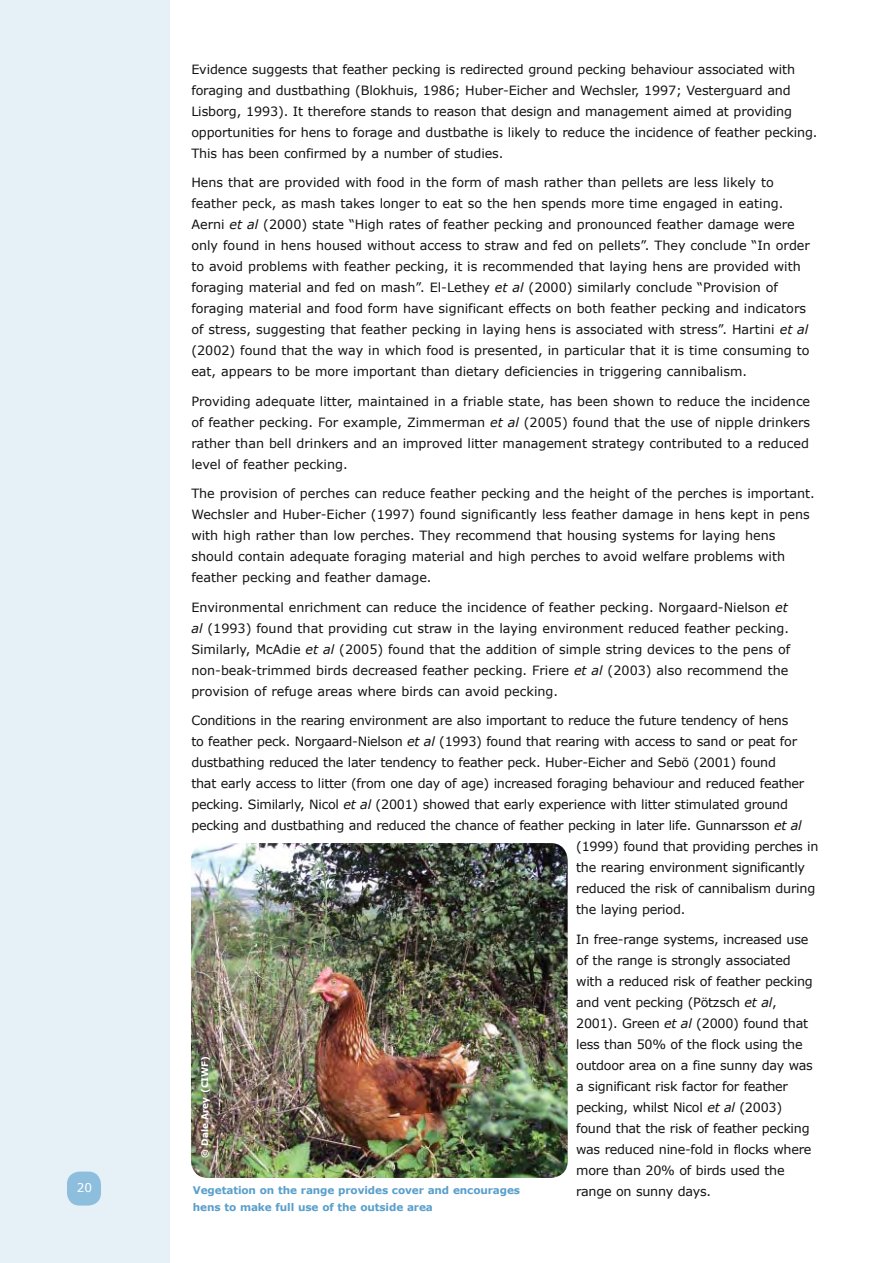
<style>
.page{position:relative;width:893px;height:1263px;background:#fff}
.page>*{position:absolute;margin:0;border:0;box-sizing:border-box;transform-origin:0 0}
.t1{font:12.75px/21px "Verdana";color:#121212}
.t2{font:12.75px/21px "Verdana";letter-spacing:-.02em;color:#121212}
.t3{font:12px "Verdana";color:#fff}
.t4{font:700 10.5px "Verdana";letter-spacing:-.01em;color:#599fcb}
.t5{font:700 9px "Verdana";color:#fff}
.s1{font-style:italic}
</style>
<div class="page">
<div style="left:0;top:0;width:169px;height:1263px;background:#e6f1f7"></div>
<div style="left:67px;top:1171px;width:34px;height:34px;background:#8ebedd;border-radius:13px"></div>
<img style="left:191px;top:843px;width:377px;height:335px;border-radius:17px">
<p class="t3" style="left:77px;top:1180px;width:17px">20</p>
<p class="t1" style="left:191px;top:58px;width:628px">Evidence suggests that feather pecking is redirected ground pecking behaviour associated with foraging and dustbathing (Blokhuis, 1986; Huber-Eicher and Wechsler, 1997; Vesterguard and Lisborg, 1993). It therefore stands to reason that design and management aimed at providing opportunities for hens to forage and dustbathe is likely to reduce the incidence of feather pecking.<br>This has been confirmed by a number of studies.</p>
<p class="t1" style="left:191px;top:171px;width:620px">Hens that are provided with food in the form of mash rather than pellets are less likely to feather peck, as mash takes longer to eat so the hen spends more time engaged in eating.<br>Aerni <span class="s1">et al</span> (2000) state “High rates of feather pecking and pronounced feather damage were only found in hens housed without access to straw and fed on pellets”. They conclude “In order to avoid problems with feather pecking, it is recommended that laying hens are provided with foraging material and fed on mash”. El-Lethey <span class="s1">et al</span> (2000) similarly conclude “Provision of foraging material and food form have significant effects on both feather pecking and indicators of stress, suggesting that feather pecking in laying hens is associated with stress”. Hartini <span class="s1">et al </span>(2002) found that the way in which food is presented, in particular that it is time consuming to eat, appears to be more important than dietary deficiencies in triggering cannibalism.</p>
<p class="t1" style="left:191px;top:390px;width:620px;text-align:justify">Providing adequate litter, maintained in a friable state, has been shown to reduce the incidence of feather pecking. For example, Zimmerman <span class="s1">et al</span> (2005) found that the use of nipple drinkers rather than bell drinkers and an improved litter management strategy contributed to a reduced level of feather pecking.</p>
<p class="t1" style="left:191px;top:482px;width:625px">The provision of perches can reduce feather pecking and the height of the perches is important.<br>Wechsler and Huber-Eicher (1997) found significantly less feather damage in hens kept in pens with high rather than low perches. They recommend that housing systems for laying hens should contain adequate foraging material and high perches to avoid welfare problems with feather pecking and feather damage.</p>
<p class="t1" style="left:191px;top:596px;width:600px">Environmental enrichment can reduce the incidence of feather pecking. Norgaard-Nielson <span class="s1">et al</span> (1 993) found that providing cut straw in the laying environment reduced feather pecking.<br>Similarly, McAdie <span class="s1">et al</span> (2005) found that the addition of simple string devices to the pens of non-beak-trimmed birds decreased feather pecking. Friere <span class="s1">et al</span> (2003) also recommend the provision of refuge areas where birds can avoid pecking.</p>
<p class="t2" style="left:191px;top:709px;width:598px">Conditions in the rearing environment are also important to reduce the future tendency of hens</p>
<p class="t2" style="left:191px;top:730px;width:607px">to feather peck. Norgaard-Nielson <span class="s1">et al</span> (1 993) found that rearing with access to sand or peat for</p>
<p class="t2" style="left:191px;top:751px;width:586px">dustbathing reduced the later tendency to feather peck. Huber-Eicher and Sebö (2001 ) found</p>
<p class="t2" style="left:191px;top:772px;width:614px">that early access to litter (from one day of age) increased foraging behaviour and reduced feather</p>
<p class="t2" style="left:191px;top:793px;width:598px">pecking. Similarly, Nicol <span class="s1">et al</span> (2001 ) showed that early experience with litter stimulated ground</p>
<p class="t2" style="left:191px;top:814px;width:612px">pecking and dustbathing and reduced the chance of feather pecking in later life. Gunnarsson <span class="s1">et al</span></p>
<p class="t2" style="left:576px;top:835px;width:244px">(1999) found that providing perches in</p>
<p class="t2" style="left:576px;top:856px;width:230px">the rearing environment significantly</p>
<p class="t2" style="left:576px;top:877px;width:241px">reduced the risk of cannibalism during</p>
<p class="t2" style="left:576px;top:898px;width:111px">the laying period.</p>
<p class="t2" style="left:576px;top:928px;width:238px">In free-range systems, increased use of the range is strongly associated with a reduced risk of feather pecking and vent pecking (Pötzsch <span class="s1">et al</span>,<br>2001 ). Green <span class="s1">et al</span> (2000) found that less than 50% of the flock using the outdoor area on a fine sunny day was a significant risk factor for feather pecking, whilst Nicol <span class="s1">et al</span> (2003) found that the risk of feather pecking was reduced nine-fold in flocks where more than 20% of birds used the</p>
<p class="t4" style="left:193px;top:1184px;width:329px">Vegetation on the range provides cover and encourages</p>
<p class="t2" style="left:576px;top:1180px;width:136px">range on sunny days.</p>
<p class="t4" style="left:193px;top:1200px;width:242px">hens to make full use of the outside area</p>
<p class="t5" style="left:199px;top:1158px;width:103px;rotate:-90deg">© Dale Arey (CIWF)</p>
</div>
